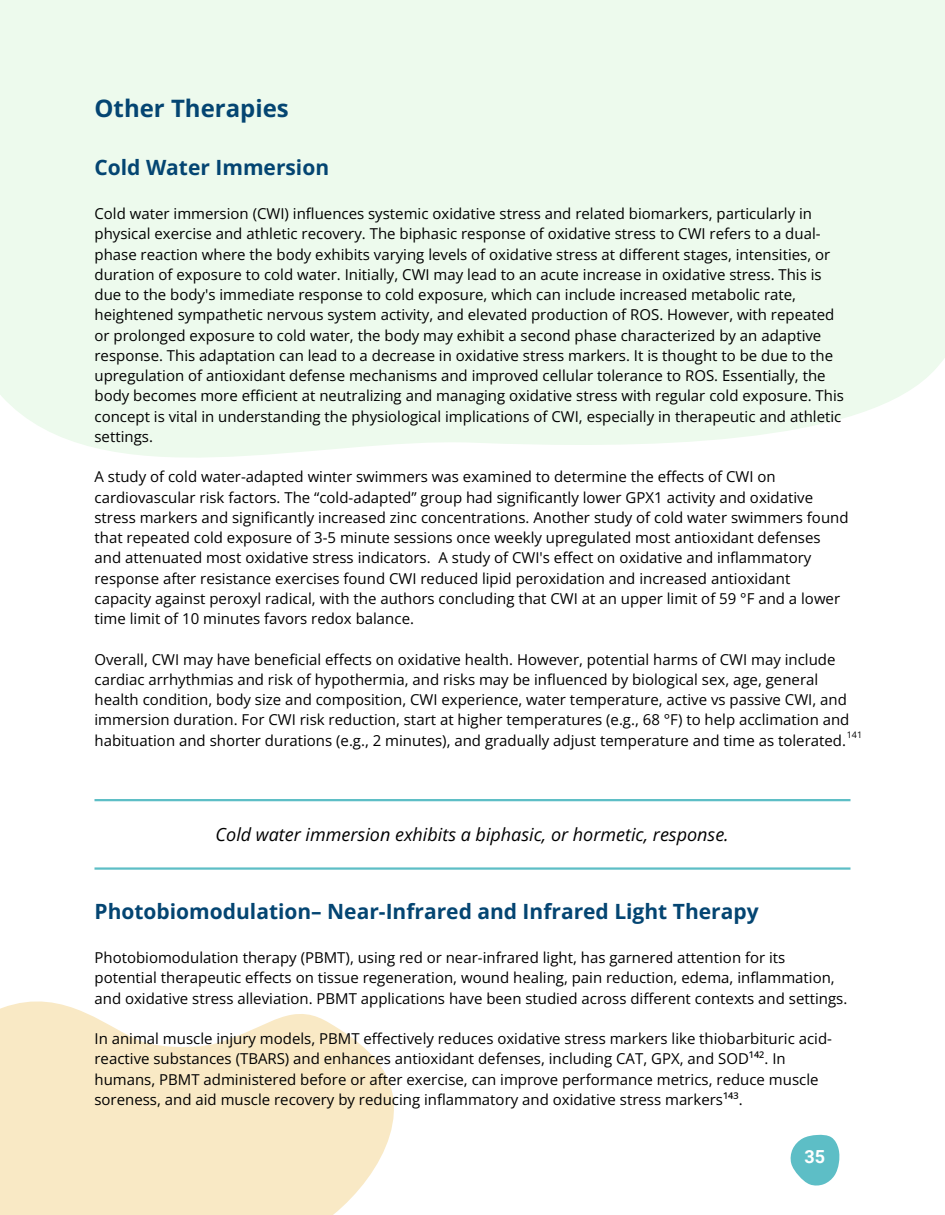
<style>
.page{position:relative;width:945px;height:1215px;background:#fff}
.page>*{position:absolute;margin:0;border:0;box-sizing:border-box;transform-origin:0 0}
.t1{font:700 24px "Open Sans";color:#044572}
.t2{font:700 21px "Open Sans";color:#044572}
.t3{font:italic 18px "Open Sans";color:#000}
.t4{font:700 18px "Roboto";color:#fff}
.t5{font:15px/20.2px "Open Sans";color:#000}
.t6{font:9px "Open Sans";color:#000}
</style>
<div class="page">
<div style="left:0;top:0;width:945px;height:458px;background:#edfaed"></div>
<svg style="left:0;top:1001px;width:394px;height:214px;fill:#f9e9c5"></svg>
<svg style="left:790px;top:1135px;width:49px;height:51px"></svg>
<hr style="left:94px;top:799px;width:756px;height:2px;background:#5dbec6">
<hr style="left:94px;top:867px;width:756px;height:3px;background:#5dbec6">
<h1 class="t1" style="left:94px;top:91px;width:196px">Other Therapies</h1>
<h2 class="t2" style="left:94px;top:153px;width:236px">Cold Water Immersion</h2>
<h4 class="t5" style="left:94px;top:203px;width:751px">Cold water immersion (CWI) influences systemic oxidative stress and related biomarkers, particularly in physical exercise and athletic recovery. The biphasic response of oxidative stress to CWI refers to a dual&shy;phase reaction where the body exhibits varying levels of oxidative stress at different stages, intensities, or duration of exposure to cold water. Initially, CWI may lead to an acute increase in oxidative stress. This is due to the body's immediate response to cold exposure, which can include increased metabolic rate, heightened sympathetic nervous system activity, and elevated production of ROS. However, with repeated or prolonged exposure to cold water, the body may exhibit a second phase characterized by an adaptive response. This adaptation can lead to a decrease in oxidative stress markers. It is thought to be due to the upregulation of antioxidant defense mechanisms and improved cellular tolerance to ROS. Essentially, the body becomes more efficient at neutralizing and managing oxidative stress with regular cold exposure. This concept is vital in understanding the physiological implications of CWI, especially in therapeutic and athletic settings.</h4>
<h4 class="t5" style="left:94px;top:467px;width:756px">A study of cold water-adapted winter swimmers was examined to determine the effects of CWI on cardiovascular risk factors. The “cold-adapted” group had significantly lower GPX1 activity and oxidative stress markers and significantly increased zinc concentrations. Another study of cold water swimmers found that repeated cold exposure of 3-5 minute sessions once weekly upregulated most antioxidant defenses and attenuated most oxidative stress indicators. A study of CWI's effect on oxidative and inflammatory response after resistance exercises found CWI reduced lipid peroxidation and increased antioxidant capacity against peroxyl radical, with the authors concluding that CWI at an upper limit of 59 °F and a lower time limit of 10 minutes favors redox balance.</h4>
<h4 class="t5" style="left:94px;top:649px;width:756px">Overall, CWI may have beneficial effects on oxidative health. However, potential harms of CWI may include cardiac arrhythmias and risk of hypothermia, and risks may be influenced by biological sex, age, general health condition, body size and composition, CWI experience, water temperature, active vs passive CWI, and immersion duration. For CWI risk reduction, start at higher temperatures (e.g., 68 °F) to help acclimation and habituation and shorter durations (e.g., 2 minutes), and gradually adjust temperature and time as tolerated.</h4>
<h4 class="t6" style="left:847px;top:728px;width:17px">141</h4>
<p class="t3" style="left:216px;top:822px;width:515px">Cold water immersion exhibits a biphasic, or hormetic, response.</p>
<h3 class="t2" style="left:94px;top:897px;width:666px">Photobiomodulation– Near-Infrared and Infrared Light Therapy</h3>
<h2 class="t5" style="left:94px;top:947px;width:754px">Photobiomodulation therapy (PBMT), using red or near-infrared light, has garnered attention for its potential therapeutic effects on tissue regeneration, wound healing, pain reduction, edema, inflammation, and oxidative stress alleviation. PBMT applications have been studied across different contexts and settings.</h2>
<h4 class="t5" style="left:94px;top:1028px;width:739px">In animal muscle injury models, PBMT effectively reduces oxidative stress markers like thiobarbituric acid&shy;reactive substances (TBARS) and enhances antioxidant defenses, including CAT, GPX, and SOD¹⁴². In humans, PBMT administered before or after exercise, can improve performance metrics, reduce muscle soreness, and aid muscle recovery by reducing inflammatory and oxidative stress markers¹⁴³.</h4>
<p class="t4" style="left:805px;top:1146px;width:22px">35</p>
</div>
